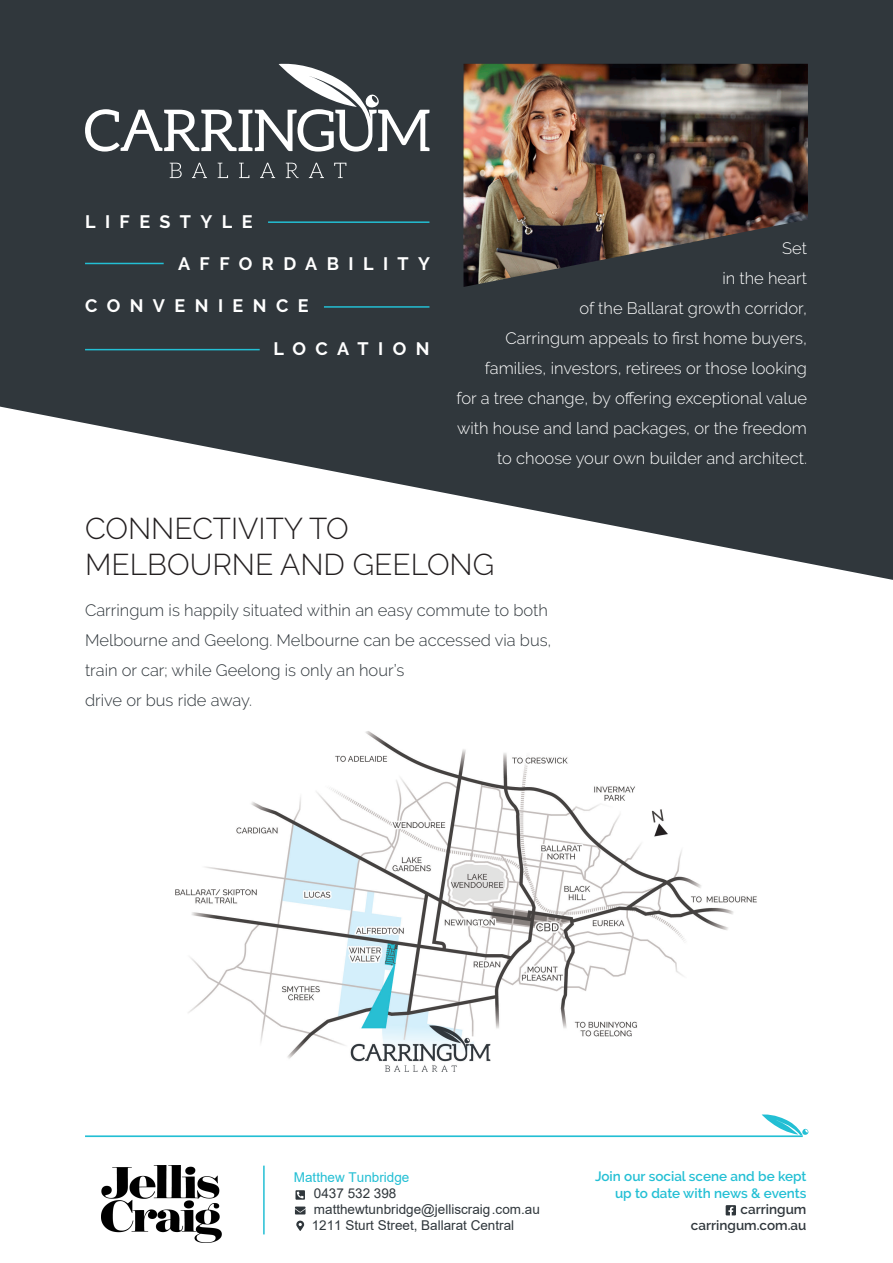
<style>
.page{position:relative;width:893px;height:1263px;background:#fff}
.page>*{position:absolute;margin:0;border:0;box-sizing:border-box;transform-origin:0 0}
.t1{font:300 30px/36px "Raleway";color:#231f20}
.t2{font:700 18px "Raleway";letter-spacing:.525em;color:#fff}
.t3{font:300 16.5px/30px "Raleway";color:#fff;text-align:right}
.t4{font:300 16.5px/30px "Raleway";color:#30373c}
.t5{font:13.5px/16.2px "Arial";color:#30373c}
.t6{font:600 13.5px/16.2px "Raleway";color:#23bfd4;text-align:right}
.t7{font:600 13.5px/16.2px "Raleway";color:#30373c;text-align:right}
.t8{font:13.5px "Arial";color:#23bfd4}
</style>
<div class="page">
<svg style="left:0;top:0;width:893px;height:580px;fill:#30373c"></svg>
<img style="left:175px;top:731px;width:582px;height:341px">
<hr style="left:263px;top:1165px;width:2px;height:69px;background:#23bfd4">
<svg style="left:170px;top:163px;width:12px;height:15px"></svg>
<svg style="left:192px;top:163px;width:15px;height:15px"></svg>
<svg style="left:218px;top:163px;width:10px;height:15px"></svg>
<svg style="left:239px;top:163px;width:10px;height:15px"></svg>
<svg style="left:260px;top:163px;width:15px;height:15px"></svg>
<svg style="left:286px;top:163px;width:13px;height:15px"></svg>
<svg style="left:309px;top:163px;width:15px;height:15px"></svg>
<svg style="left:334px;top:163px;width:12px;height:15px"></svg>
<svg style="left:85px;top:62px;width:344px;height:90px"></svg>
<img style="left:463px;top:64px;width:345px;height:223px">
<hr style="left:268px;top:221px;width:161px;height:2px;background:#23bfd4">
<hr style="left:324px;top:306px;width:105px;height:2px;background:#23bfd4">
<hr style="left:85px;top:349px;width:175px;height:1px;background:#23bfd4">
<hr style="left:85px;top:263px;width:79px;height:1px;background:#23bfd4">
<hr style="left:85px;top:1135px;width:718px;height:2px;background:#23bfd4">
<svg style="left:726px;top:1205px;width:10px;height:10px"></svg>
<svg style="left:762px;top:1114px;width:47px;height:21px"></svg>
<svg style="left:295px;top:1190px;width:10px;height:10px"></svg>
<svg style="left:295px;top:1206px;width:11px;height:8px"></svg>
<svg style="left:296px;top:1220px;width:8px;height:11px"></svg>
<img style="left:101px;top:1165px;width:120px;height:77px">
<p class="t2" style="left:85px;top:212px;width:169px">LIFESTYLE</p>
<p class="t2" style="left:178px;top:254px;width:254px">AFFORDABILITY</p>
<p class="t2" style="left:85px;top:296px;width:225px">CONVENIENCE</p>
<p class="t2" style="left:273px;top:338px;width:158px">LOCATION</p>
<p class="t3" style="left:457px;top:233px;width:352px">Set<br>in the heart<br>of the Ballarat growth corridor,<br>Carringum appeals to first home buyers, families, investors, retirees or those looking<br>for a tree change, by offering exceptional value with house and land packages, or the freedom to choose your own builder and architect.</p>
<p class="t1" style="left:85px;top:510px;width:411px">CONNECTIVITY TO<br>MELBOURNE AND GEELONG</p>
<p class="t4" style="left:85px;top:595px;width:468px">Carringum is happily situated within an easy commute to both<br>Melbourne and Geelong. Melbourne can be accessed via bus,</p>
<p class="t4" style="left:85px;top:655px;width:321px">train or car; while Geelong is only an hour’s</p>
<p class="t4" style="left:85px;top:685px;width:169px">drive or bus ride away.</p>
<p class="t8" style="left:294px;top:1169px;width:117px">Matthew Tunbridge</p>
<p class="t5" style="left:312px;top:1185px;width:230px">0437 532 398 matthewtunbridge@jelliscraig.com.au<br>1211 Sturt Street, Ballarat Central</p>
<p class="t6" style="left:595px;top:1168px;width:213px">Join our social scene and be kept up to date with news &amp; events</p>
<p class="t7" style="left:691px;top:1201px;width:117px">carringum carringum.com.au</p>
</div>
